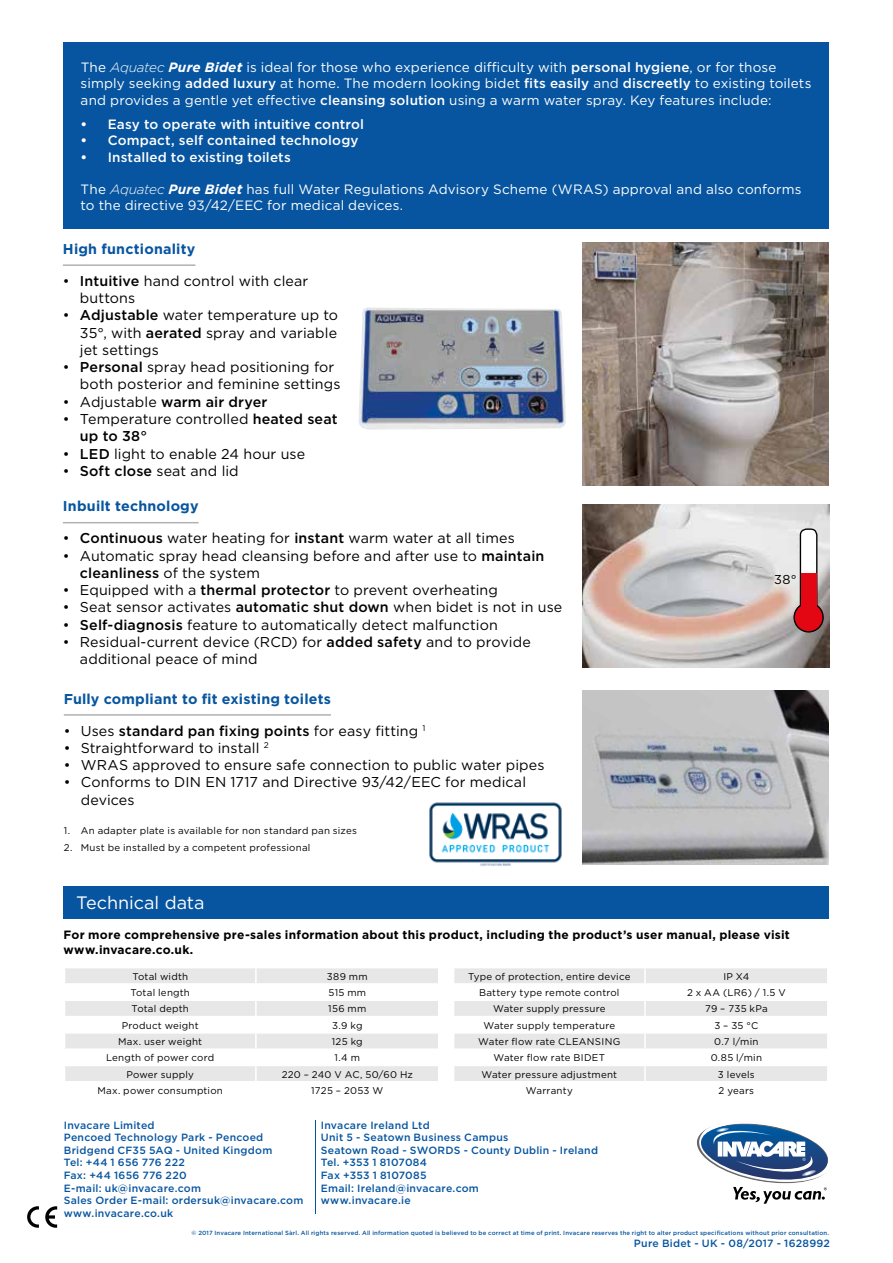
<style>
.page{position:relative;width:893px;height:1263px;background:#fff}
.page>*{position:absolute;margin:0;border:0;box-sizing:border-box;transform-origin:0 0}
.t1{font:18px "Gotham";letter-spacing:-.005em;color:#fff}
.t2{font:14.25px/17.2px "Gotham";letter-spacing:.005em;color:#000}
.t3{font:700 14.25px "Gotham";letter-spacing:.015em;color:#0755a0}
.t4{font:500 14.25px "Gotham";letter-spacing:.01em;color:#000}
.t5{font:13.5px/16.2px "Gotham";letter-spacing:.01em;color:#fff}
.t6{font:500 13.5px "Gotham";letter-spacing:.01em;color:#fff}
.t7{font:12.9px "Gotham";color:#000}
.t8{font:700 12px/14.4px "Gotham";letter-spacing:.02em;color:#000}
.t9{font:500 10.5px/12.6px "Gotham";letter-spacing:.025em;color:#0755a0}
.t10{font:9.75px "Gotham";letter-spacing:.025em;color:#000}
.t11{font:500 6px "Gotham";letter-spacing:.025em;color:#0755a0}
.s1{font-weight:300;font-style:italic}
.s2{font-weight:700;font-style:italic}
.s3{font-weight:500}
.s4{font-weight:700}
.s5{font-weight:400}
</style>
<div class="page">
<svg style="left:45px;top:1206px;width:12px;height:22px"></svg>
<svg style="left:27px;top:1206px;width:12px;height:22px"></svg>
<div style="left:64px;top:886px;width:765px;height:33px;background:#0755a0"></div>
<div style="left:64px;top:43px;width:765px;height:186px;background:#0755a0"></div>
<svg style="left:697px;top:1123px;width:131px;height:81px"></svg>
<hr style="left:315px;top:1120px;width:1px;height:94px;background:#0755a0">
<img style="left:583px;top:242px;width:246px;height:244px">
<hr style="left:63px;top:264px;width:132px;height:2px;background:#b2b1b1">
<hr style="left:63px;top:522px;width:136px;height:1px;background:#b2b1b1">
<hr style="left:64px;top:714px;width:267px;height:2px;background:#b2b1b1">
<svg style="left:65px;top:968px;width:373px;height:113px"></svg>
<svg style="left:454px;top:968px;width:373px;height:113px"></svg>
<img style="left:359px;top:308px;width:207px;height:122px">
<img style="left:583px;top:691px;width:246px;height:173px">
<img style="left:583px;top:504px;width:246px;height:164px">
<div style="left:800px;top:529px;width:17px;height:88px;background:#fff;border-radius:6px"></div>
<div style="left:800px;top:528px;width:17px;height:90px;border:1px solid #000;border-radius:6px"></div>
<div style="left:794px;top:603px;width:29px;height:29px;background:#e30613;border-radius:50%"></div>
<div style="left:793px;top:602px;width:31px;height:30px;border:1px solid #000;border-radius:50%"></div>
<div style="left:801px;top:573px;width:15px;height:39px;background:#e30613"></div>
<img style="left:429px;top:802px;width:133px;height:64px">
<p class="t5" style="left:81px;top:59px;width:732px">The <span class="s1">Aquatec</span> <span class="s2">Pure Bidet</span> is ideal for those who experience difficulty with <span class="s3">personal hygiene</span>, or for those simply seeking <span class="s3">added luxury</span> at home. The modern looking bidet <span class="s3">fits easily</span> and <span class="s3">discreetly</span> to existing toilets and provides a gentle yet effective <span class="s3">cleansing solution</span> using a warm water spray. Key features include:</p>
<p class="t6" style="left:81px;top:116px;width:285px"><span class="s4">•</span> Easy to operate with intuitive control</p>
<p class="t6" style="left:81px;top:132px;width:279px"><span class="s4">•</span> Compact, self contained technology</p>
<p class="t6" style="left:81px;top:148px;width:212px"><span class="s4">•</span> Installed to existing toilets</p>
<p class="t5" style="left:81px;top:181px;width:722px">The <span class="s1">Aquatec</span> <span class="s2">Pure Bidet</span> has full Water Regulations Advisory Scheme (WRAS) approval and also conforms to the directive 93/42/EEC for medical devices.</p>
<p class="t3" style="left:63px;top:239px;width:134px">High functionality</p>
<p class="t2" style="left:80px;top:272px;width:230px;text-indent:-17px">• <span class="s3">Intuitive</span> hand control with clear buttons</p>
<p class="t2" style="left:80px;top:306px;width:260px;text-align:justify;text-indent:-17px">• <span class="s3">Adjustable</span> water temperature up to 35°, with <span class="s3">aerated</span> spray and variable jet settings</p>
<p class="t2" style="left:80px;top:358px;width:262px;text-indent:-17px">• <span class="s3">Personal</span> spray head positioning for both posterior and feminine settings</p>
<p class="t4" style="left:63px;top:392px;width:206px"><span class="s5">• Adjustable</span> warm air dryer</p>
<p class="t2" style="left:80px;top:410px;width:259px;text-indent:-17px">• Temperature controlled <span class="s3">heated seat up to 38°</span></p>
<p class="t2" style="left:63px;top:444px;width:244px">• <span class="s3">LED</span> light to enable 24 hour use</p>
<p class="t2" style="left:63px;top:462px;width:177px">• <span class="s3">Soft close</span> seat and lid</p>
<p class="t3" style="left:63px;top:497px;width:137px">Inbuilt technology</p>
<p class="t2" style="left:63px;top:529px;width:453px">• <span class="s3">Continuous</span> water heating for <span class="s3">instant</span> warm water at all times</p>
<p class="t2" style="left:80px;top:547px;width:466px;text-indent:-17px">• Automatic spray head cleansing before and after use to <span class="s3">maintain cleanliness</span> of the system</p>
<p class="t2" style="left:63px;top:581px;width:436px">• Equipped with a <span class="s3">thermal protector</span> to prevent overheating</p>
<p class="t2" style="left:63px;top:598px;width:501px">• Seat sensor activates <span class="s3">automatic shut down</span> when bidet is not in use</p>
<p class="t2" style="left:63px;top:616px;width:436px">• <span class="s3">Self-diagnosis</span> feature to automatically detect malfunction</p>
<p class="t2" style="left:80px;top:633px;width:452px;text-indent:-17px">• Residual-current device (RCD) for <span class="s3">added safety</span> and to provide additional peace of mind</p>
<p class="t3" style="left:64px;top:689px;width:269px">Fully compliant to fit existing toilets</p>
<p class="t4" style="left:64px;top:721px;width:363px"><span class="s5">• Uses</span> standard pan fixing points <span class="s5">for easy fitting</span> <sup>1</sup></p>
<p class="t2" style="left:64px;top:739px;width:206px">• Straightforward to install <sup>2</sup></p>
<p class="t2" style="left:64px;top:756px;width:482px">• WRAS approved to ensure safe connection to public water pipes</p>
<p class="t2" style="left:81px;top:773px;width:447px;text-indent:-17px">• Conforms to DIN EN 1717 and Directive 93/42/EEC for medical devices</p>
<p class="t10" style="left:64px;top:824px;width:295px">1. An adapter plate is available for non standard pan sizes</p>
<p class="t10" style="left:64px;top:841px;width:248px">2. Must be installed by a competent professional</p>
<p class="t1" style="left:76px;top:891px;width:130px">Technical data</p>
<p class="t7" style="left:774px;top:571px;width:24px">38°</p>
<p class="t8" style="left:64px;top:928px;width:728px">For more comprehensive pre-sales information about this product, including the product’s user manual, please visit www.invacare.co.uk.</p>
<p class="t10" style="left:132px;top:970px;width:57px">Total width</p>
<p class="t10" style="left:327px;top:970px;width:42px">389 mm</p>
<p class="t10" style="left:130px;top:986px;width:61px">Total length</p>
<p class="t10" style="left:328px;top:986px;width:39px">515 mm</p>
<p class="t10" style="left:132px;top:1002px;width:59px">Total depth</p>
<p class="t10" style="left:328px;top:1002px;width:40px">156 mm</p>
<p class="t10" style="left:122px;top:1019px;width:79px">Product weight</p>
<p class="t10" style="left:332px;top:1019px;width:32px">3.9 kg</p>
<p class="t10" style="left:118px;top:1035px;width:86px">Max. user weight</p>
<p class="t10" style="left:332px;top:1035px;width:32px">125 kg</p>
<p class="t10" style="left:106px;top:1051px;width:110px">Length of power cord</p>
<p class="t10" style="left:335px;top:1051px;width:27px">1.4 m</p>
<p class="t10" style="left:126px;top:1068px;width:69px">Power supply</p>
<p class="t10" style="left:282px;top:1068px;width:133px">220 – 240 V AC, 50/60 Hz</p>
<p class="t10" style="left:97px;top:1084px;width:127px">Max. power consumption</p>
<p class="t10" style="left:311px;top:1084px;width:74px">1725 – 2053 W</p>
<p class="t10" style="left:468px;top:970px;width:164px">Type of protection, entire device</p>
<p class="t10" style="left:723px;top:970px;width:28px">IP X4</p>
<p class="t10" style="left:479px;top:986px;width:142px">Battery type remote control</p>
<p class="t10" style="left:687px;top:986px;width:100px">2 x AA (LR6) / 1.5 V</p>
<p class="t10" style="left:493px;top:1002px;width:114px">Water supply pressure</p>
<p class="t10" style="left:705px;top:1002px;width:64px">79 – 735 kPa</p>
<p class="t10" style="left:483px;top:1019px;width:133px">Water supply temperature</p>
<p class="t10" style="left:714px;top:1019px;width:46px">3 – 35 °C</p>
<p class="t10" style="left:478px;top:1035px;width:144px">Water flow rate CLEANSING</p>
<p class="t10" style="left:714px;top:1035px;width:46px">0.7 l/min</p>
<p class="t10" style="left:493px;top:1051px;width:113px">Water flow rate BIDET</p>
<p class="t10" style="left:711px;top:1051px;width:53px">0.85 l/min</p>
<p class="t10" style="left:481px;top:1068px;width:137px">Water pressure adjustment</p>
<p class="t10" style="left:718px;top:1068px;width:38px">3 levels</p>
<p class="t10" style="left:526px;top:1084px;width:48px">Warranty</p>
<p class="t10" style="left:719px;top:1084px;width:37px">2 years</p>
<p class="t9" style="left:64px;top:1118px;width:241px">Invacare Limited<br>Pencoed Technology Park - Pencoed<br>Bridgend CF35 5AQ - United Kingdom<br>Tel: +44 1 656 776 222<br>Fax: +44 1656 776 220<br>E-mail: uk@invacare.com<br>Sales Order E-mail: ordersuk@invacare.com www.invacare.co.uk</p>
<p class="t9" style="left:321px;top:1118px;width:279px">Invacare Ireland Ltd<br>Unit 5 - Seatown Business Campus<br>Seatown Road - SWORDS - County Dublin - Ireland<br>Tel. +353 1 8107084<br>Fax +353 1 8107085<br>Email: Ireland@invacare.com<br>www.invacare.ie</p>
<p class="t11" style="left:192px;top:1229px;width:639px">© 2017 Invacare International Sàrl. All rights reserved. All information quoted is believed to be correct at time of print. Invacare reserves the right to alter product specifications without prior consultation.</p>
<p class="t9" style="left:634px;top:1237px;width:198px">Pure Bidet - UK - 08/2017 - 1628992</p>
</div>
